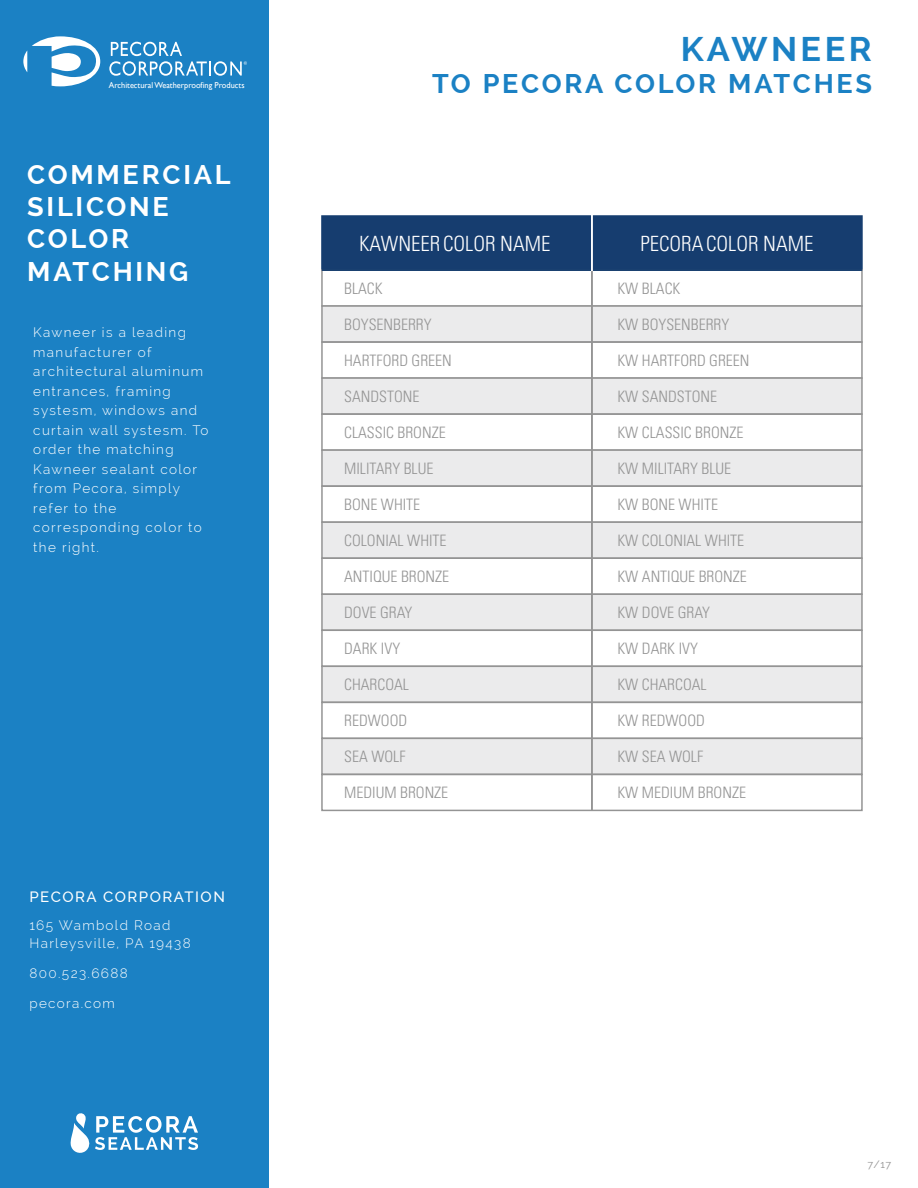
<style>
.page{position:relative;width:918px;height:1188px;background:#fff}
.page>*{position:absolute;margin:0;border:0;box-sizing:border-box;transform-origin:0 0}
.t1{font:700 34.2px "Raleway";letter-spacing:.1em;color:#1b81c4}
.t2{font:700 27px/32.4px "Raleway";letter-spacing:.1em;color:#fff}
.t3{font:700 27px "Raleway";letter-spacing:.1em;color:#1b81c4}
.t4{font:300 condensed 21px "Univers LT Std";color:#fff}
.t5{font:300 condensed 15.75px "Univers LT Std";color:#949494}
.t6{font:500 15px "Raleway";letter-spacing:.1em;color:#fff}
.t7{font:300 13.5px/19.5px "Raleway";letter-spacing:.1em;color:#fff}
.t8{font:10.5px "Raleway";color:#949494}
.t9{font:8.55px "Gill Sans";color:#fff}
</style>
<div class="page">
<div style="left:0;top:0;width:269px;height:1188px;background:#1b81c4"></div>
<svg style="left:23px;top:36px;width:77px;height:50px"></svg>
<svg style="left:109px;top:42px;width:138px;height:34px"></svg>
<svg style="left:70px;top:1113px;width:128px;height:40px"></svg>
<div style="left:321px;top:215px;width:542px;height:56px;background:#163d6f;border:2px solid #153d6f"></div>
<div style="left:321px;top:305px;width:542px;height:38px;background:#ebebec;border:2px solid #949494"></div>
<div style="left:321px;top:341px;width:542px;height:38px;border:2px solid #949494"></div>
<div style="left:321px;top:377px;width:542px;height:38px;background:#ebebec;border:2px solid #949494"></div>
<div style="left:321px;top:413px;width:542px;height:38px;border:2px solid #949494"></div>
<div style="left:321px;top:449px;width:542px;height:38px;background:#ebebec;border:2px solid #949494"></div>
<div style="left:321px;top:485px;width:542px;height:38px;border:2px solid #949494"></div>
<div style="left:321px;top:521px;width:542px;height:38px;background:#ebebec;border:2px solid #949494"></div>
<div style="left:321px;top:557px;width:542px;height:38px;border:2px solid #949494"></div>
<div style="left:321px;top:594px;width:542px;height:37px;background:#ebebec;border:2px solid #949494"></div>
<div style="left:321px;top:630px;width:542px;height:37px;border:2px solid #949494"></div>
<div style="left:321px;top:666px;width:542px;height:37px;background:#ebebec;border:2px solid #949494"></div>
<div style="left:321px;top:702px;width:542px;height:37px;border:2px solid #949494"></div>
<div style="left:321px;top:738px;width:542px;height:37px;background:#ebebec;border:2px solid #949494"></div>
<div style="left:321px;top:774px;width:542px;height:37px;border:2px solid #949494"></div>
<hr style="left:591px;top:270px;width:2px;height:540px;background:#949494">
<hr style="left:322px;top:269px;width:540px;height:2px;background:#153d6f">
<hr style="left:591px;top:214px;width:2px;height:57px;background:#fff">
<p class="t9" style="left:109px;top:80px;width:137px">Architectural Weatherproofing Products</p>
<h2 class="t2" style="left:27px;top:158px;width:205px">COMMERCIAL<br>SILICONE<br>COLOR<br>MATCHING</h2>
<p class="t7" style="left:33px;top:323px;width:177px">Kawneer is a leading manufacturer of architectural aluminum entrances, framing systesm, windows and curtain wall systesm. To order the matching<br>Kawneer sealant color from Pecora, simply refer to the corresponding color to the right.</p>
<p class="t6" style="left:29px;top:888px;width:197px">PECORA CORPORATION</p>
<p class="t7" style="left:29px;top:917px;width:163px;line-height:18px">165 Wambold Road<br>Harleysville, PA 19438</p>
<p class="t7" style="left:29px;top:964px;width:100px">800.523.6688</p>
<p class="t7" style="left:29px;top:994px;width:87px">pecora.com</p>
<h1 class="t1" style="left:681px;top:29px;width:193px">KAWNEER</h1>
<h2 class="t3" style="left:432px;top:68px;width:441px">TO PECORA COLOR MATCHES</h2>
<h3 class="t4" style="left:359px;top:230px;width:193px">KAWNEER COLOR NAME</h3>
<h3 class="t4" style="left:640px;top:230px;width:175px">PECORACOLOR NAME</h3>
<p class="t5" style="left:344px;top:279px;width:40px">BLACK</p>
<p class="t5" style="left:344px;top:315px;width:89px">BOYSENBERRY</p>
<p class="t5" style="left:344px;top:351px;width:109px">HARTFORD GREEN</p>
<p class="t5" style="left:344px;top:387px;width:77px">SANDSTONE</p>
<p class="t5" style="left:344px;top:423px;width:103px">CLASSIC BRONZE</p>
<p class="t5" style="left:344px;top:459px;width:91px">MILITARY BLUE</p>
<p class="t5" style="left:344px;top:495px;width:78px">BONE WHITE</p>
<p class="t5" style="left:344px;top:531px;width:104px">COLONIAL WHITE</p>
<p class="t5" style="left:344px;top:567px;width:106px">ANTIQUE BRONZE</p>
<p class="t5" style="left:344px;top:603px;width:70px">DOVE GRAY</p>
<p class="t5" style="left:344px;top:639px;width:57px">DARK IVY</p>
<p class="t5" style="left:344px;top:675px;width:66px">CHARCOAL</p>
<p class="t5" style="left:344px;top:711px;width:64px">REDWOOD</p>
<p class="t5" style="left:344px;top:747px;width:63px">SEA WOLF</p>
<p class="t5" style="left:344px;top:783px;width:106px">MEDIUM BRONZE</p>
<p class="t5" style="left:617px;top:279px;width:64px">KW BLACK</p>
<p class="t5" style="left:617px;top:315px;width:113px">KW BOYSENBERRY</p>
<p class="t5" style="left:617px;top:351px;width:134px">KW HARTFORD GREEN</p>
<p class="t5" style="left:617px;top:387px;width:101px">KW SANDSTONE</p>
<p class="t5" style="left:617px;top:423px;width:127px">KW CLASSIC BRONZE</p>
<p class="t5" style="left:617px;top:459px;width:115px">KW MILITARY BLUE</p>
<p class="t5" style="left:617px;top:495px;width:102px">KW BONE WHITE</p>
<p class="t5" style="left:617px;top:531px;width:128px">KW COLONIAL WHITE</p>
<p class="t5" style="left:617px;top:567px;width:131px">KW ANTIQUE BRONZE</p>
<p class="t5" style="left:617px;top:603px;width:94px">KW DOVE GRAY</p>
<p class="t5" style="left:617px;top:639px;width:82px">KW DARK IVY</p>
<p class="t5" style="left:617px;top:675px;width:91px">KW CHARCOAL</p>
<p class="t5" style="left:617px;top:711px;width:89px">KW REDWOOD</p>
<p class="t5" style="left:617px;top:747px;width:87px">KW SEA WOLF</p>
<p class="t5" style="left:617px;top:783px;width:130px">KW MEDIUM BRONZE</p>
<p class="t8" style="left:867px;top:1159px;width:25px">7/17</p>
</div>
